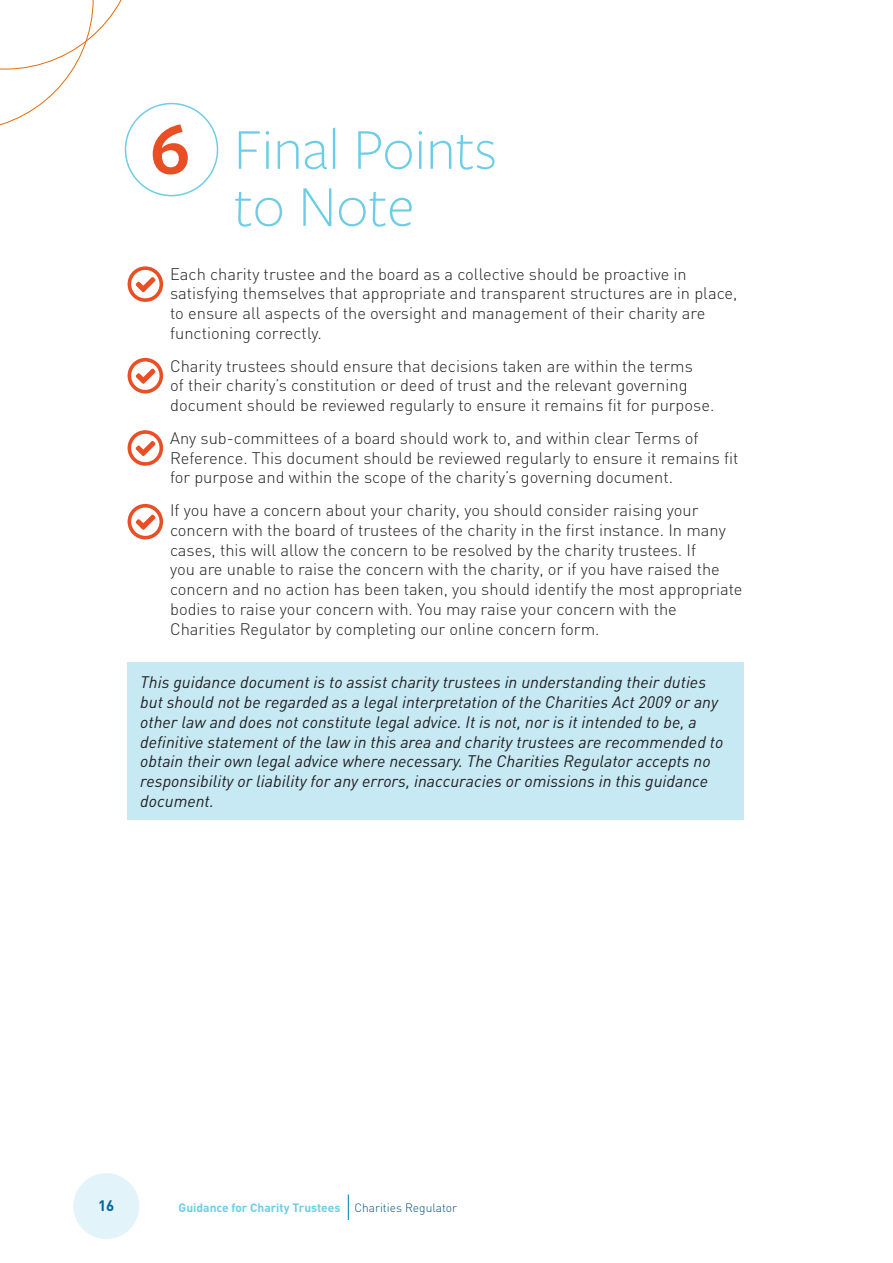
<style>
.page{position:relative;width:893px;height:1263px;background:#fff}
.page>*{position:absolute;margin:0;border:0;box-sizing:border-box;transform-origin:0 0}
.t1{font:600 75px "Freight Sans Pro";color:#e94f24}
.t2{font:300 60px/57px "Freight Sans Pro";color:#6dcde6}
.t3{font:300 16.5px/19.8px "DIN";color:#231f20}
.t4{font:italic 16.5px/19.8px "DIN";color:#231f20}
.t5{font:700 15px "DIN";color:#00669e}
.t6{font:700 12px "DIN";color:#6dcde6}
.s1{font-weight:300;color:#005480}
</style>
<div class="page">
<svg style="left:0;top:0;width:137px;height:131px"></svg>
<svg style="left:348px;top:1194px;width:1px;height:26px"></svg>
<div style="left:73px;top:1173px;width:66px;height:66px;background:#e2f4f9;border-radius:50%"></div>
<div style="left:128px;top:662px;width:616px;height:158px;background:#c6e9f4"></div>
<div style="left:125px;top:103px;width:93px;height:93px;border:2px solid #6dcde6;border-radius:50%"></div>
<svg style="left:128px;top:266px;width:35px;height:36px"></svg>
<svg style="left:128px;top:358px;width:35px;height:35px"></svg>
<svg style="left:128px;top:430px;width:35px;height:36px"></svg>
<svg style="left:128px;top:504px;width:35px;height:35px"></svg>
<h1 class="t1" style="left:150px;top:124px;width:42px">6</h1>
<h2 class="t2" style="left:234px;top:127px;width:265px">Final Points to Note</h2>
<p class="t3" style="left:170px;top:265px;width:569px">Each charity trustee and the board as a collective should be proactive in satisfying themselves that appropriate and transparent structures are in place, to ensure all aspects of the oversight and management of their charity are functioning correctly.</p>
<p class="t3" style="left:170px;top:357px;width:546px">Charity trustees should ensure that decisions taken are within the terms<br>of their charity’s constitution or deed of trust and the relevant governing document should be reviewed regularly to ensure it remains fit for purpose.</p>
<p class="t3" style="left:170px;top:429px;width:570px">Any sub-committees of a board should work to, and within clear Terms of<br>Reference. This document should be reviewed regularly to ensure it remains fit for purpose and within the scope of the charity’s governing document.</p>
<p class="t3" style="left:170px;top:501px;width:574px">If you have a concern about your charity, you should consider raising your concern with the board of trustees of the charity in the first instance. In many cases, this will allow the concern to be resolved by the charity trustees. If<br>you are unable to raise the concern with the charity, or if you have raised the concern and no action has been taken, you should identify the most appropriate bodies to raise your concern with. You may raise your concern with the Charities Regulator by completing our online concern form.</p>
<p class="t4" style="left:140px;top:673px;width:584px">This guidance document is to assist charity trustees in understanding their duties but should not be regarded as a legal interpretation of the Charities Act 2009 or any other law and does not constitute legal advice. It is not, nor is it intended to be, a definitive statement of the law in this area and charity trustees are recommended to obtain their own legal advice where necessary. The Charities Regulator accepts no responsibility or liability for any errors, inaccuracies or omissions in this guidance document.</p>
<p class="t5" style="left:98px;top:1199px;width:18px">16</p>
<p class="t6" style="left:179px;top:1203px;width:280px">Guidance for Charity Trustees <span class="s1">Charities Regulator</span></p>
</div>
